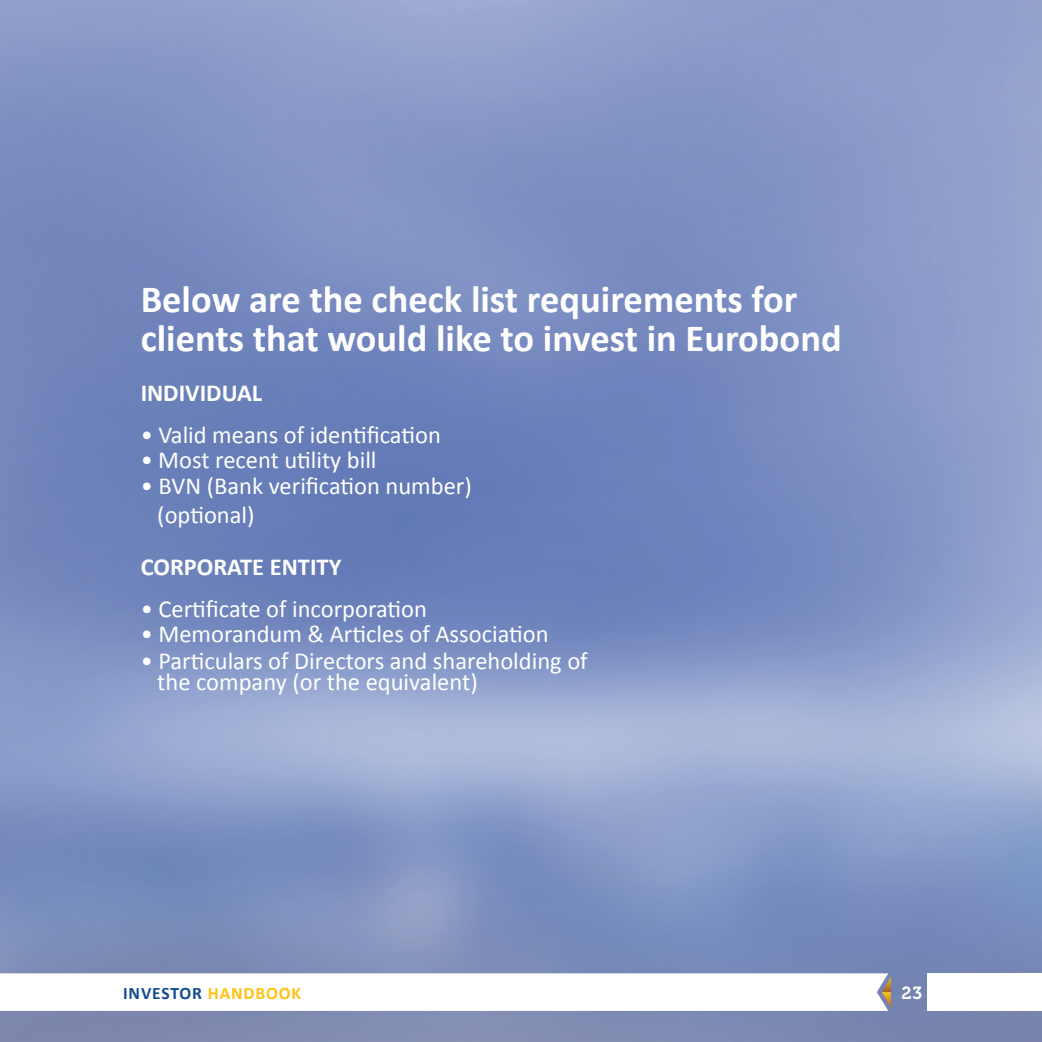
<style>
.page{position:relative;width:1042px;height:1042px;background:#fff}
.page>*{position:absolute;margin:0;border:0;box-sizing:border-box;transform-origin:0 0}
.Big_Title{font:700 38.5px "Calibri";color:#fff}
.Big_Title-2{font:24.5px "Calibri";color:#fff}
.Big_Title-3{font:700 24.5px "Calibri";color:#fff}
.t1{font:700 17.5px "Calibri";letter-spacing:.05em;color:#124b92}
.t2{font:17.5px "Museo 700";color:#fff}
.s1{color:#fec214}
</style>
<div class="page">
<img style="left:0;top:0;width:1042px;height:1042px">
<div style="left:928px;top:973px;width:114px;height:38px;background:#fff"></div>
<svg style="left:0;top:973px;width:891px;height:38px"></svg>
<p class="Big_Title" style="left:141px;top:275px;width:658px">Below are the check list requirements for</p>
<p class="Big_Title" style="left:141px;top:314px;width:702px">clients that would like to invest in Eurobond</p>
<p class="Big_Title-3" style="left:141px;top:377px;width:123px">INDIVIDUAL</p>
<p class="Big_Title-2" style="left:141px;top:419px;width:302px">• Valid means of identification</p>
<p class="Big_Title-2" style="left:141px;top:445px;width:237px">• Most recent utility bill</p>
<p class="Big_Title-2" style="left:141px;top:471px;width:333px">• BVN (Bank verification number)</p>
<p class="Big_Title-2" style="left:157px;top:500px;width:99px">(optional)</p>
<p class="Big_Title-3" style="left:141px;top:551px;width:202px">CORPORATE ENTITY</p>
<p class="Big_Title-2" style="left:141px;top:594px;width:288px">• Certificate of incorporation</p>
<p class="Big_Title-2" style="left:141px;top:619px;width:409px">• Memorandum &amp; Articles of Association</p>
<p class="Big_Title-2" style="left:141px;top:645px;width:448px">• Particulars of Directors and shareholding of</p>
<p class="Big_Title-2" style="left:157px;top:667px;width:322px">the company (or the equivalent)</p>
<p class="t1" style="left:123px;top:981px;width:180px">INVESTOR <span class="s1">HANDBOOK</span></p>
<p class="t2" style="left:901px;top:983px;width:22px">23</p>
</div>
